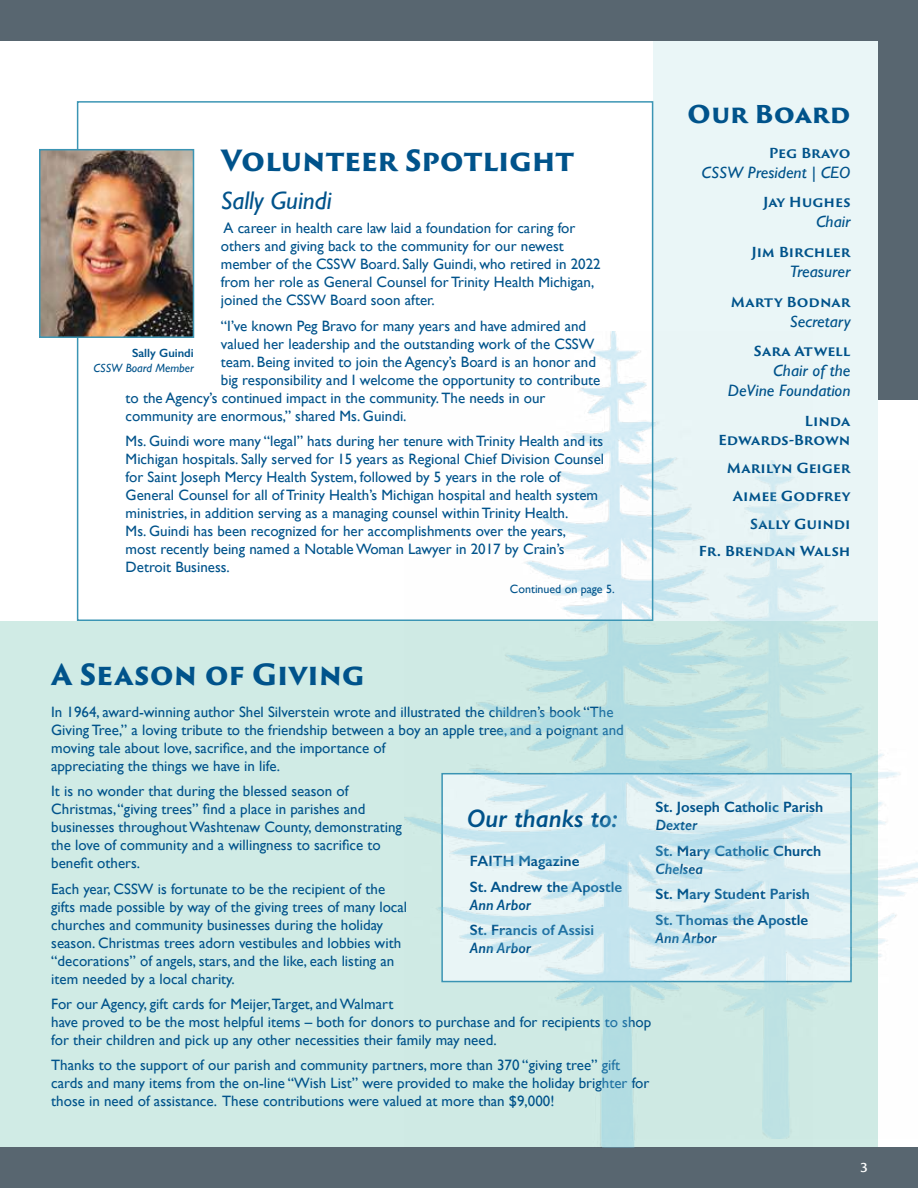
<style>
.page{position:relative;width:918px;height:1188px;background:#fff}
.page>*{position:absolute;margin:0;border:0;box-sizing:border-box;transform-origin:0 0}
.t1{font:900 28.5px "Trajan Sans Pro";color:#00538b}
.t2{font:italic 600 25.5px "Gill Sans";color:#00538b}
.t3{font:italic 25.5px "Gill Sans";color:#00538b}
.t4{font:900 24px "Trajan Sans Pro";color:#00538b;scale:1.05 1}
.t5{font:italic 16.5px/19.8px "Gill Sans";color:#00538b;text-align:right;scale:1.05 1}
.t6{font:15px/18px "Gill Sans";color:#00538b}
.t7{font:600 15px/25.5px "Gill Sans";color:#00538b}
.t8{font:italic 600 15px "Gill Sans";color:#00538b}
.t9{font:700 13.5px/27.8px "Trajan Sans Pro";letter-spacing:-.005em;color:#00538b;text-align:right;scale:1.05 1}
.t10{font:12px "Gill Sans";color:#00538b}
.t11{font:italic 12px "Gill Sans";color:#00538b}
.t12{font:600 12px "Gill Sans";color:#00538b}
.t13{font:600 12px "Trajan Sans Pro";color:#fff}
</style>
<div class="page">
<div style="left:0;top:621px;width:878px;height:527px;background:#d0ebe5"></div>
<div style="left:0;top:1148px;width:918px;height:40px;background:#586670"></div>
<div style="left:878px;top:0;width:40px;height:400px;background:#586670"></div>
<div style="left:653px;top:40px;width:225px;height:581px;background:#eaf6f7"></div>
<div style="left:0;top:0;width:918px;height:40px;background:#586670"></div>
<img style="left:404px;top:331px;width:409px;height:817px">
<img style="left:600px;top:460px;width:318px;height:678px">
<img style="left:42px;top:152px;width:149px;height:183px">
<div style="left:39px;top:149px;width:155px;height:189px;border:2px solid #3b95b4"></div>
<h1 class="t1" style="left:221px;top:145px;width:355px">Volunteer Spotlight</h1>
<h2 class="t3" style="left:221px;top:189px;width:112px">Sally Guindi</h2>
<p class="t6" style="left:221px;top:220px;width:381px">A career in health care law laid a foundation for caring for others and giving back to the community for our newest member of the CSSW Board. Sally Guindi, who retired in 2022 from her role as General Counsel for Trinity Health Michigan, joined the CSSW Board soon after.</p>
<p class="t6" style="left:221px;top:317px;width:367px">“I’ve known Peg Bravo for many years and have admired and</p>
<p class="t6" style="left:221px;top:336px;width:375px">valued her leadership and the outstanding work of the CSSW</p>
<p class="t6" style="left:221px;top:353px;width:377px">team. Being invited to join the Agency’s Board is an honor and</p>
<p class="t6" style="left:221px;top:372px;width:381px">big responsibility and I welcome the opportunity to contribute</p>
<p class="t6" style="left:126px;top:390px;width:421px">to the Agency’s continued impact in the community. The needs in our</p>
<p class="t6" style="left:126px;top:407px;width:282px">community are enormous,” shared Ms. Guindi.</p>
<p class="t6" style="left:126px;top:432px;width:480px">Ms. Guindi wore many “legal” hats during her tenure with Trinity Health and its Michigan hospitals. Sally served for 15 years as Regional Chief Division Counsel for Saint Joseph Mercy Health System, followed by 5 years in the role of General Counsel for all of Trinity Health’s Michigan hospital and health system ministries, in addition serving as a managing counsel within Trinity Health.<br>Ms. Guindi has been recognized for her accomplishments over the years,<br>most recently being named a Notable Woman Lawyer in 2017 by Crain’s Detroit Business.</p>
<p class="t12" style="left:132px;top:348px;width:63px">Sally Guindi</p>
<p class="t11" style="left:94px;top:363px;width:102px">CSSW Board Member</p>
<p class="t10" style="left:510px;top:581px;width:106px">Continued on page 5.</p>
<h3 class="t4" style="left:687px;top:101px;width:157px">Our Board</h3>
<p class="t9" style="left:769px;top:140px;width:79px">Peg Bravo</p>
<p class="t5" style="left:702px;top:163px;width:143px">CSSW President | CEO</p>
<p class="t9" style="left:763px;top:190px;width:85px">Jay Hughes</p>
<p class="t5" style="left:816px;top:213px;width:34px">Chair</p>
<p class="t9" style="left:751px;top:240px;width:96px">Jim Birchler</p>
<p class="t5" style="left:790px;top:263px;width:59px">Treasurer</p>
<p class="t9" style="left:731px;top:289px;width:116px">Marty Bodnar</p>
<p class="t5" style="left:790px;top:312px;width:59px">Secretary</p>
<p class="t9" style="left:754px;top:339px;width:93px">Sara Atwell</p>
<p class="t5" style="left:728px;top:362px;width:118px">Chair of the<br>DeVine Foundation</p>
<p class="t9" style="left:718px;top:413px;width:127px;line-height:19.5px">Linda<br>Edwards-Brown</p>
<p class="t9" style="left:699px;top:456px;width:146px">Marilyn Geiger<br>Aimee Godfrey<br>Sally Guindi<br>Fr. Brendan Walsh</p>
<h1 class="t1" style="left:51px;top:659px;width:315px">A Season of Giving</h1>
<p class="t6" style="left:51px;top:702px;width:574px">In 1964, award-winning author Shel Silverstein wrote and illustrated the children’s book “The Giving Tree,” a loving tribute to the friendship between a boy an apple tree, and a poignant and moving tale about love, sacrifice, and the importance of<br>appreciating the things we have in life.</p>
<p class="t6" style="left:51px;top:783px;width:352px">It is no wonder that during the blessed season of Christmas, “giving trees” find a place in parishes and businesses throughout Washtenaw County, demonstrating the love of community and a willingness to sacrifice to benefit others.</p>
<p class="t6" style="left:51px;top:881px;width:358px">Each year, CSSW is fortunate to be the recipient of the gifts made possible by way of the giving trees of many local churches and community businesses during the holiday season. Christmas trees adorn vestibules and lobbies with “decorations” of angels, stars, and the like, each listing an item needed by a local charity.</p>
<p class="t6" style="left:51px;top:996px;width:602px">For our Agency, gift cards for Meijer,Target, and Walmart<br>have proved to be the most helpful items – both for donors to purchase and for recipients to shop for their children and pick up any other necessities their family may need.</p>
<p class="t6" style="left:51px;top:1056px;width:600px">Thanks to the support of our parish and community partners, more than 370 “giving tree” gift cards and many items from the on-line “Wish List” were provided to make the holiday brighter for those in need of assistance. These contributions were valued at more than $9,000!</p>
<p class="t7" style="left:656px;top:796px;width:169px">St. Joseph Catholic Parish</p>
<p class="t8" style="left:656px;top:820px;width:44px">Dexter</p>
<p class="t7" style="left:656px;top:839px;width:167px">St. Mary Catholic Church</p>
<p class="t8" style="left:656px;top:863px;width:49px">Chelsea</p>
<p class="t7" style="left:656px;top:883px;width:156px">St. Mary Student Parish<br>St. Thomas the Apostle</p>
<p class="t8" style="left:656px;top:932px;width:63px">Ann Arbor</p>
<h2 class="t2" style="left:467px;top:809px;width:152px">Our thanks to:</h2>
<p class="t7" style="left:470px;top:850px;width:154px">FAITH Magazine<br>St. Andrew the Apostle</p>
<p class="t8" style="left:470px;top:899px;width:63px">Ann Arbor</p>
<p class="t7" style="left:470px;top:919px;width:126px">St. Francis of Assisi</p>
<p class="t8" style="left:470px;top:943px;width:63px">Ann Arbor</p>
<p class="t13" style="left:860px;top:1161px;width:9px">3</p>
</div>
